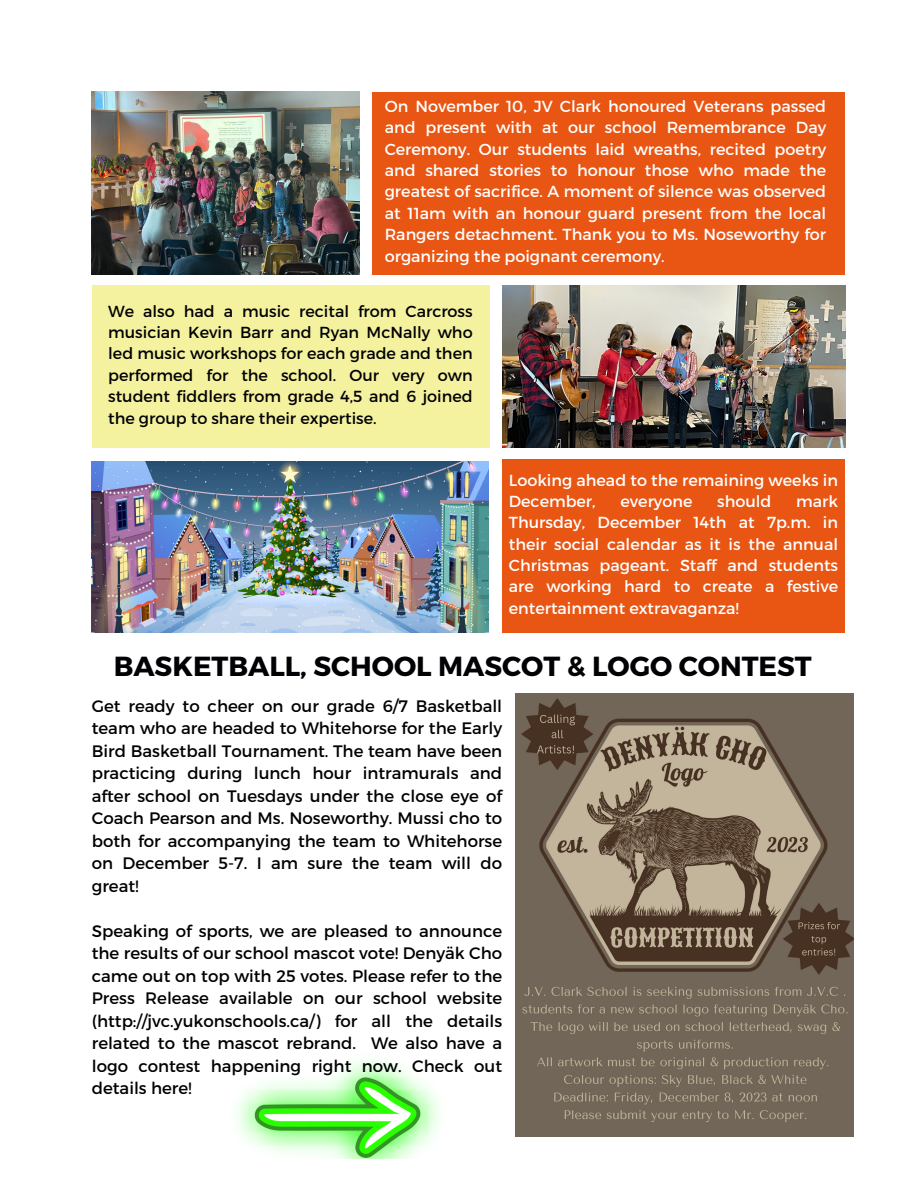
<style>
.page{position:relative;width:918px;height:1188px;background:#fff}
.page>*{position:absolute;margin:0;border:0;box-sizing:border-box;transform-origin:0 0}
.t1{font:700 27.6px "Montserrat";color:#010004}
.t2{font:16.65px/22.5px "Montserrat";color:#010004;text-align:justify}
.t3{font:16.05px/21.3px "Montserrat";color:#fff;text-align:justify}
.t4{font:16.05px/21.3px "Montserrat";color:#010004;text-align:justify}
</style>
<div class="page">
<img style="left:92px;top:92px;width:268px;height:182px">
<div style="left:372px;top:92px;width:473px;height:183px;background:#e95513"></div>
<img style="left:502px;top:286px;width:343px;height:162px">
<div style="left:92px;top:286px;width:397px;height:162px;background:#f4f29e"></div>
<img style="left:516px;top:693px;width:337px;height:443px">
<img style="left:92px;top:462px;width:397px;height:171px">
<div style="left:502px;top:459px;width:343px;height:173px;background:#e95513"></div>
<img style="left:237px;top:1060px;width:202px;height:99px">
<p class="t3" style="left:385px;top:95px;width:443px">On November 10, JV Clark honoured Veterans passed and present with at our school Remembrance Day Ceremony. Our students laid wreaths, recited poetry and shared stories to honour those who made the greatest of sacrifice. A moment of silence was observed at 11am with an honour guard present from the local Rangers detachment. Thank you to Ms. Noseworthy for organizing the poignant ceremony.</p>
<p class="t4" style="left:108px;top:300px;width:366px">We also had a music recital from Carcross musician Kevin Barr and Ryan McNally who led music workshops for each grade and then performed for the school. Our very own student fiddlers from grade 4,5 and 6 joined the group to share their expertise.</p>
<p class="t3" style="left:509px;top:468px;width:331px">Looking ahead to the remaining weeks in<br>December,</p>
<p class="t3" style="left:509px;top:490px;width:331px;text-indent:287px">mark Thursday, December 14th at 7p.m. in their social calendar as it is the annual Christmas pageant. Staff and students are working hard to create a festive entertainment extravaganza!</p>
<p class="t3" style="left:621px;top:490px;width:73px">everyone</p>
<p class="t3" style="left:717px;top:490px;width:56px">should</p>
<p class="t1" style="left:114px;top:649px;width:700px">BASKETBALL, SCHOOL MASCOT &amp; LOGO CONTEST</p>
<p class="t2" style="left:92px;top:694px;width:412px">Get ready to cheer on our grade 6/7 Basketball team who are headed to Whitehorse for the Early Bird Basketball Tournament. The team have been practicing during lunch hour intramurals and after school on Tuesdays under the close eye of Coach Pearson and Ms. Noseworthy. Mussi cho to both for accompanying the team to Whitehorse on December 5-7. I am sure the team will do great!</p>
<p class="t2" style="left:92px;top:919px;width:412px">Speaking of sports, we are pleased to announce the results of our school mascot vote! Denyäk Cho came out on top with 25 votes. Please refer to the Press Release available on our school website (http://jvc.yukonschools.ca/) for all the details related to the mascot rebrand. We also have a logo contest happening right now. Check out details here!</p>
</div>
